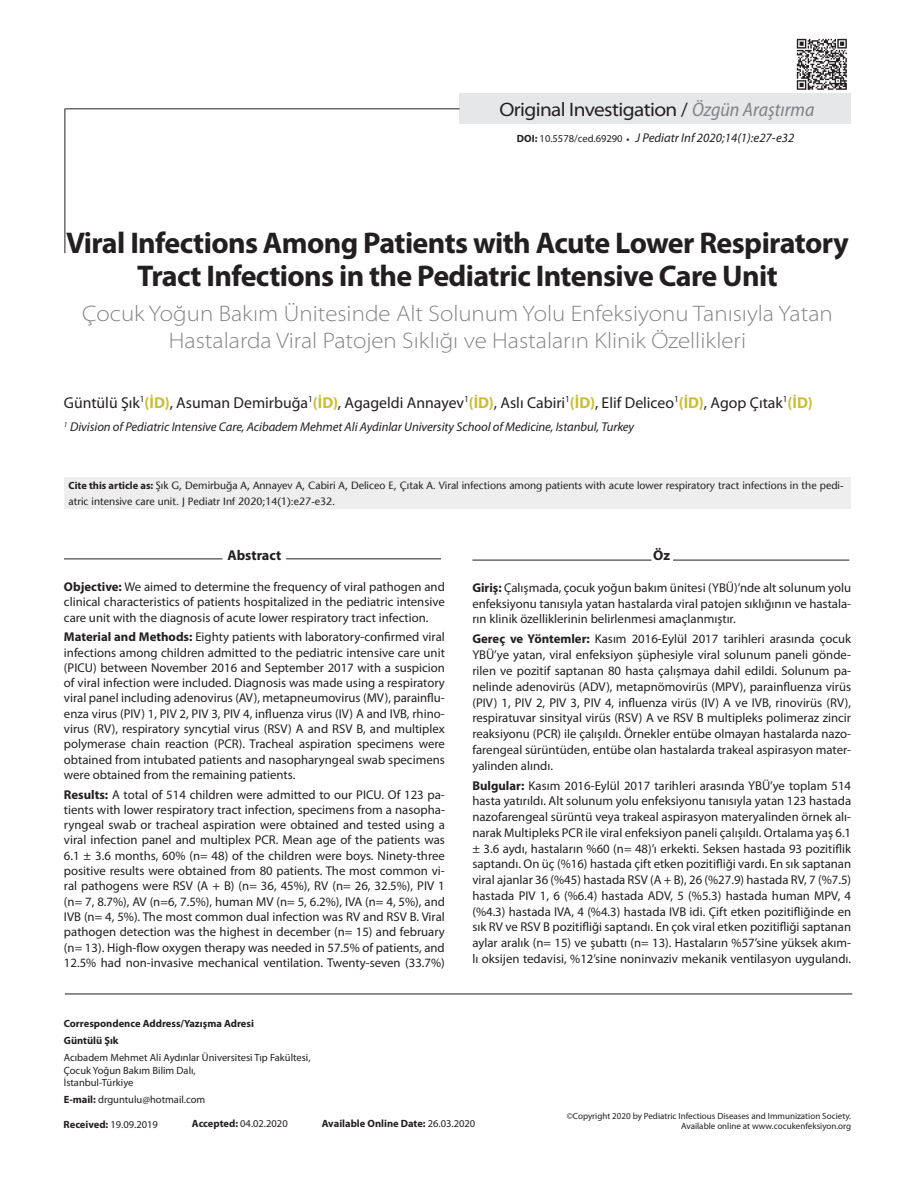
<style>
.page{position:relative;width:915px;height:1191px;background:#fff}
.page>*{position:absolute;margin:0;border:0;box-sizing:border-box;transform-origin:0 0}
.t1{font:700 30px/33px "Myriad Pro";letter-spacing:-.02em;color:#231f20;text-align:center}
.t2{font:300 semi-expanded 22.5px/27px "Myriad Pro";color:#808285;text-align:center}
.t3{font:semi-expanded 19.5px "Myriad Pro";letter-spacing:-.03em;color:#231f20}
.t4{font:15.75px "Myriad Pro";color:#231f20}
.t5{font:700 14.25px "Myriad Pro";color:#231f20}
.t6{font:12.75px/15.3px "Myriad Pro";color:#231f20;text-align:justify}
.t7{font:italic 12.75px "Myriad Pro";letter-spacing:-.005em;color:#231f20}
.t8{font:500 10.5px/15.8px "Stone Sans Std";color:#231f20}
.t9{font:10.5px/12.6px "Myriad Pro";color:#231f20}
.t10{font:700 10.5px/16.8px "Myriad Pro";color:#231f20}
.t11{font:9px/10.8px "Myriad Pro";color:#231f20;text-align:right}
.s1{font-stretch:normal}
.s2{font-style:italic;font-stretch:semi-condensed;color:#808285}
.s3{font-weight:700;font-style:normal;font-size:10.5px}
.s4{font-style:normal;font-size:10.5px}
.s5{font-weight:700;font-style:normal;font-size:9px}
.s6{font-weight:700;color:#cabd34}
.s7{font-family:"Myriad Pro";font-weight:700}
.s8{font-weight:700}
.s9{font-weight:400}
</style>
<div class="page">
<img style="left:796px;top:38px;width:51px;height:52px">
<div style="left:459px;top:94px;width:391px;height:30px;background:#e6e7e9"></div>
<hr style="left:64px;top:108px;width:1px;height:145px;background:#231f20">
<hr style="left:65px;top:108px;width:394px;height:1px;background:#231f20">
<hr style="left:65px;top:993px;width:786px;height:1px;background:#231f20">
<div style="left:64px;top:477px;width:786px;height:32px;background:#eeeeef"></div>
<hr style="left:472px;top:560px;width:179px;height:1px;background:#231f20">
<hr style="left:672px;top:560px;width:177px;height:1px;background:#231f20">
<hr style="left:64px;top:558px;width:158px;height:1px;background:#231f20">
<hr style="left:286px;top:558px;width:155px;height:1px;background:#231f20">
<h3 class="t3" style="left:499px;top:99px;width:316px">Original Investigation <span class="s1">/</span> <span class="s2">Özgün Araştırma</span></h3>
<p class="t7" style="left:516px;top:131px;width:279px"><span class="s3">DOI:</span> <span class="s4">10.5578/ced.69290</span> <span class="s5">•</span> J Pediatr Inf 2020;14(1):e27-e32</p>
<h1 class="t1" style="left:66px;top:226px;width:783px">Viral Infections Among Patients with Acute Lower Respiratory<br>Tract Infections in the Pediatric Intensive Care Unit</h1>
<h2 class="t2" style="left:82px;top:300px;width:751px">Çocuk Yoğun Bakım Ünitesinde Alt Solunum Yolu Enfeksiyonu Tanısıyla Yatan<br>Hastalarda Viral Patojen Sıklığı ve Hastaların Klinik Özellikleri</h2>
<p class="t4" style="left:64px;top:394px;width:750px">Güntülü Şık<sup>1</sup><span class="s6">(İD)</span>, Asuman Demirbuğa<sup>1</sup><span class="s6">(İD)</span>, Agageldi Annayev<sup>1</sup><span class="s6">(İD)</span>, Aslı Cabiri<sup>1</sup><span class="s6">(İD)</span>, Elif Deliceo<sup>1</sup><span class="s6">(İD)</span>, Agop Çıtak<sup>1</sup><span class="s6">(İD)</span></p>
<p class="t7" style="left:64px;top:420px;width:571px"><sup>1</sup> Division of Pediatric Intensive Care, Acibadem Mehmet Ali Aydinlar University School of Medicine, Istanbul, Turkey</p>
<p class="t8" style="left:68px;top:478px;width:776px"><span class="s7">Cite this article as:</span> Şık G, Demirbuğa A, Annayev A, Cabiri A, Deliceo E, Çıtak A. Viral infections among patients with acute lower respiratory tract infections in the pedi&shy;atric intensive care unit. J Pediatr Inf 2020;14(1):e27-e32.</p>
<p class="t5" style="left:227px;top:547px;width:55px">Abstract</p>
<p class="t6" style="left:64px;top:579px;width:382px"><span class="s8">Objective:</span> We aimed to determine the frequency of viral pathogen and clinical characteristics of patients hospitalized in the pediatric intensive care unit with the diagnosis of acute lower respiratory tract infection.</p>
<p class="t6" style="left:64px;top:629px;width:382px"><span class="s8">Material and Methods:</span> Eighty patients with laboratory-confirmed viral infections among children admitted to the pediatric intensive care unit (PICU) between November 2016 and September 2017 with a suspicion of viral infection were included. Diagnosis was made using a respiratory viral panel including adenovirus (AV), metapneumovirus (MV), parainflu&shy;enza virus (PIV) 1, PIV 2, PIV 3, PIV 4, influenza virus (IV) A and IVB, rhino&shy;virus (RV), respiratory syncytial virus (RSV) A and RSV B, and multiplex polymerase chain reaction (PCR). Tracheal aspiration specimens were obtained from intubated patients and nasopharyngeal swab specimens were obtained from the remaining patients.</p>
<p class="t6" style="left:64px;top:787px;width:382px"><span class="s8">Results:</span> A total of 514 children were admitted to our PICU. Of 123 pa&shy;tients with lower respiratory tract infection, specimens from a nasopha&shy;ryngeal swab or tracheal aspiration were obtained and tested using a viral infection panel and multiplex PCR. Mean age of the patients was 6.1 ± 3.6 months, 60% (n= 48) of the children were boys. Ninety-three positive results were obtained from 80 patients. The most common vi&shy;ral pathogens were RSV (A + B) (n= 36, 45%), RV (n= 26, 32.5%), PIV 1 (n= 7, 8.7%), AV (n=6, 7.5%), human MV (n= 5, 6.2%), IVA (n= 4, 5%), and IVB (n= 4, 5%). The most common dual infection was RV and RSV B. Viral pathogen detection was the highest in december (n= 15) and february (n= 13). High-flow oxygen therapy was needed in 57.5% of patients, and 12.5% had non-invasive mechanical ventilation. Twenty-seven (33.7%)</p>
<p class="t10" style="left:64px;top:1015px;width:191px">Correspondence Address/Yazışma Adresi<br>Güntülü Şık</p>
<p class="t9" style="left:64px;top:1051px;width:248px">Acıbadem Mehmet Ali Aydınlar Üniversitesi Tıp Fakültesi,<br>Çocuk Yoğun Bakım Bilim Dalı,<br>İstanbul-Türkiye</p>
<p class="t9" style="left:64px;top:1093px;width:143px"><span class="s8">E-mail:</span> drguntulu@hotmail.com</p>
<p class="t5" style="left:653px;top:547px;width:18px">Öz</p>
<p class="t6" style="left:472px;top:580px;width:380px;line-height:15.8px"><span class="s8">Giriş:</span> Çalışmada, çocuk yoğun bakım ünitesi (YBÜ)’nde alt solunum yolu enfeksiyonu tanısıyla yatan hastalarda viral patojen sıklığının ve hastala&shy;rın klinik özelliklerinin belirlenmesi amaçlanmıştır.</p>
<p class="t6" style="left:472px;top:631px;width:380px;line-height:15.8px"><span class="s8">Gereç ve Yöntemler:</span> Kasım 2016-Eylül 2017 tarihleri arasında çocuk YBÜ’ye yatan, viral enfeksiyon şüphesiyle viral solunum paneli gönde&shy;rilen ve pozitif saptanan 80 hasta çalışmaya dahil edildi. Solunum pa&shy;nelinde adenovirüs (ADV), metapnömovirüs (MPV), parainfluenza virüs (PIV) 1, PIV 2, PIV 3, PIV 4, influenza virüs (IV) A ve IVB, rinovirüs (RV), respiratuvar sinsityal virüs (RSV) A ve RSV B multipleks polimeraz zincir reaksiyonu (PCR) ile çalışıldı. Örnekler entübe olmayan hastalarda nazo&shy;farengeal sürüntüden, entübe olan hastalarda trakeal aspirasyon mater&shy;yalinden alındı.</p>
<p class="t6" style="left:472px;top:777px;width:380px;line-height:15.8px"><span class="s8">Bulgular:</span> Kasım 2016-Eylül 2017 tarihleri arasında YBÜ’ye toplam 514 hasta yatırıldı. Alt solunum yolu enfeksiyonu tanısıyla yatan 123 hastada nazofarengeal sürüntü veya trakeal aspirasyon materyalinden örnek alı&shy;narak Multipleks PCR ile viral enfeksiyon paneli çalışıldı. Ortalama yaş 6.1 ± 3.6 aydı, hastaların %60 (n= 48)’ı erkekti. Seksen hastada 93 pozitiflik saptandı. On üç (%16) hastada çift etken pozitifliği vardı. En sık saptanan viral ajanlar 36 (%45) hastada RSV (A + B), 26 (%27.9) hastada RV, 7 (%7.5) hastada PIV 1, 6 (%6.4) hastada ADV, 5 (%5.3) hastada human MPV, 4 (%4.3) hastada IVA, 4 (%4.3) hastada IVB idi. Çift etken pozitifliğinde en sık RV ve RSV B pozitifliği saptandı. En çok viral etken pozitifliği saptanan aylar aralık (n= 15) ve şubattı (n= 13). Hastaların %57’sine yüksek akım&shy;lı oksijen tedavisi, %12’sine noninvaziv mekanik ventilasyon uygulandı.</p>
<p class="t9" style="left:64px;top:1118px;width:96px"><span class="s8">Received:</span> 19.09.2019</p>
<p class="t9" style="left:192px;top:1117px;width:97px"><span class="s8">Accepted:</span> 04.02.2020</p>
<p class="t11" style="left:566px;top:1110px;width:286px">©Copyright 2020 by Pediatric Infectious Diseases and Immunization Society.<br>Available online at www.cocukenfeksiyon.org</p>
<p class="t10" style="left:321px;top:1115px;width:155px">Available Online Date: <span class="s9">26.03.2020</span></p>
</div>
